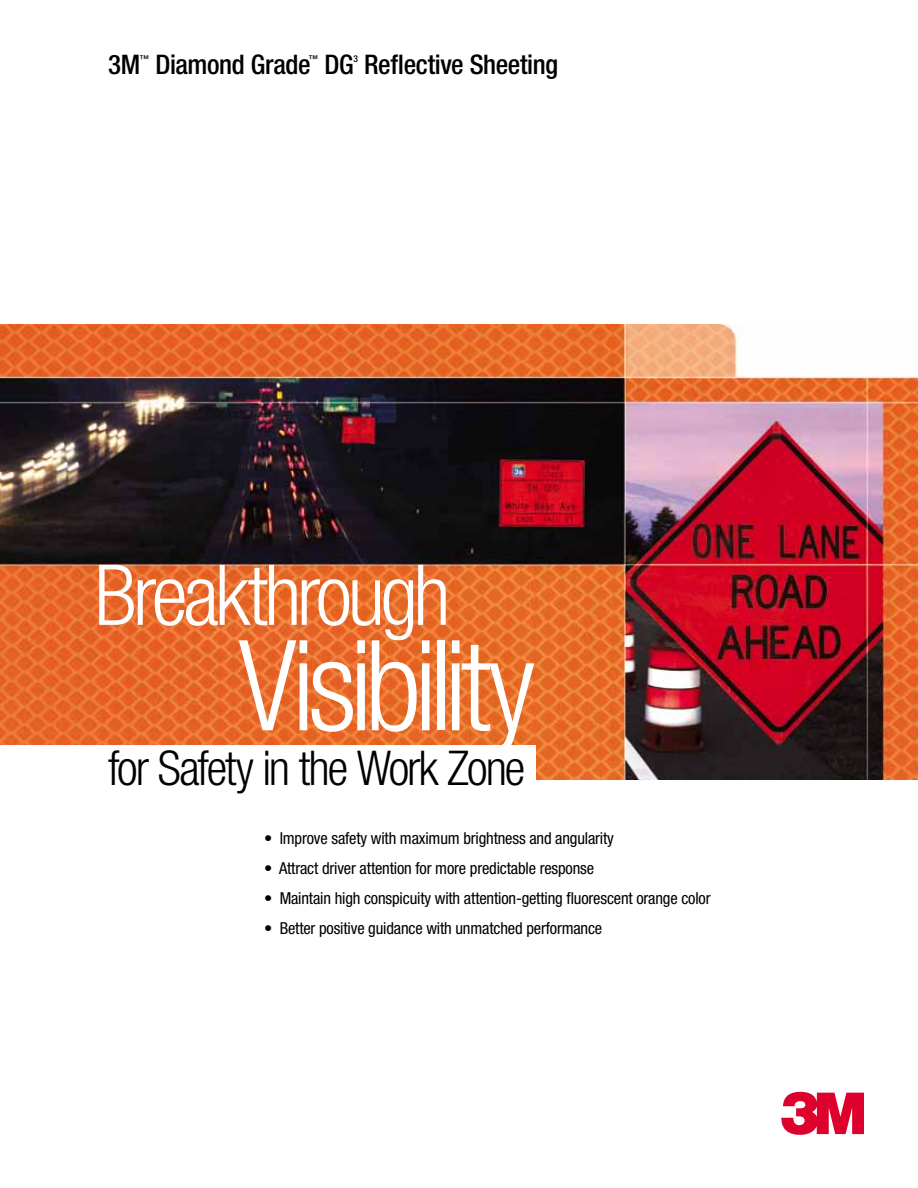
<style>
.page{position:relative;width:918px;height:1188px;background:#fff}
.page>*{position:absolute;margin:0;border:0;box-sizing:border-box;transform-origin:0 0}
.t1{font:300 condensed 126px "Helvetica Neue";letter-spacing:-.055em;color:#fff}
.t2{font:300 condensed 84px "Helvetica Neue";letter-spacing:-.05em;color:#fff}
.t3{font:300 condensed 48px "Helvetica Neue";letter-spacing:-.045em;color:#000}
.t4{font:500 condensed 27px "Helvetica Neue";letter-spacing:-.015em;color:#000}
.t5{font:condensed 16.5px "Helvetica Neue";letter-spacing:-.01em;color:#000}
.t6{font:500 condensed 9.45px "Helvetica Neue";color:#000}
</style>
<div class="page">
<svg style="left:781px;top:1092px;width:83px;height:43px"></svg>
<img style="left:0;top:324px;width:918px;height:456px">
<div style="left:0;top:746px;width:536px;height:53px;background:#fff"></div>
<h3 class="t4" style="left:108px;top:48px;width:34px">3M</h3>
<p class="t6" style="left:140px;top:53px;width:11px">™</p>
<h3 class="t4" style="left:155px;top:48px;width:157px">Diamond Grade</h3>
<p class="t6" style="left:309px;top:53px;width:11px">™</p>
<h3 class="t4" style="left:325px;top:48px;width:235px">DG Reflective Sheeting</h3>
<p class="t6" style="left:354px;top:53px;width:6px">3</p>
<h2 class="t2" style="left:94px;top:547px;width:358px">Breakthrough</h2>
<h1 class="t1" style="left:238px;top:613px;width:298px">Visibility</h1>
<h3 class="t3" style="left:108px;top:740px;width:419px">for Safety in the Work Zone</h3>
<p class="t5" style="left:264px;top:829px;width:351px">• Improve safety with maximum brightness and angularity</p>
<p class="t5" style="left:264px;top:859px;width:332px">• Attract driver attention for more predictable response</p>
<p class="t5" style="left:264px;top:889px;width:448px">• Maintain high conspicuity with attention-getting fluorescent orange color</p>
<p class="t5" style="left:264px;top:919px;width:340px">• Better positive guidance with unmatched performance</p>
</div>
